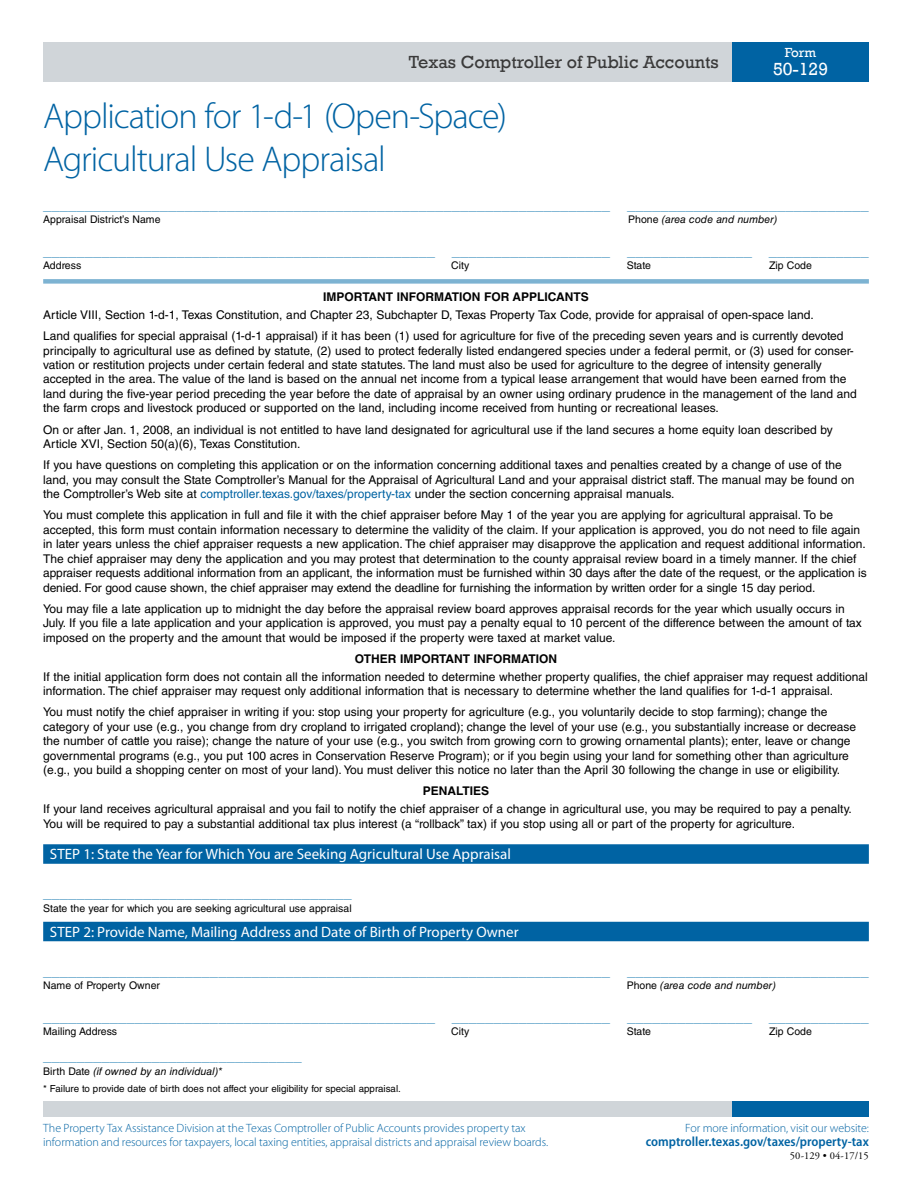
<style>
.page{position:relative;width:918px;height:1188px;background:#fff}
.page>*{position:absolute;margin:0;border:0;box-sizing:border-box;transform-origin:0 0}
.t1{font:300 36px/43.2px "Myriad Pro";letter-spacing:-.03em;color:#0063a3}
.t2{font:18px "Rockwell";color:#3a3a3a}
.t3{font:18px "Rockwell";color:#fff}
.t4{font:15px "Helvetica LT Std";color:#5fa3c9}
.t5{font:15px "Myriad Pro";color:#fff}
.t6{font:600 semi-condensed 13.5px "Myriad Pro";color:#0063a3}
.t7{font:13.5px "Rockwell";color:#fff}
.t8{font:12px/14.4px "Helvetica LT Std";color:#000}
.t9{font:300 12px/14.4px "Myriad Pro";letter-spacing:-.005em;color:#0063a3}
.t10{font:700 12px "Helvetica LT Std";color:#000}
.t11{font:10.5px "Helvetica LT Std";color:#000}
.t12{font:italic 10.5px "Helvetica LT Std";color:#000}
.t13{font:10.5px "Adobe Garamond Pro";letter-spacing:.01em;color:#000}
.t14{font:9.75px "Helvetica LT Std";color:#000}
.s1{font-style:normal}
.s2{color:#0063a3}
</style>
<div class="page">
<div style="left:43px;top:1102px;width:689px;height:15px;background:#d0d5d9"></div>
<div style="left:732px;top:1102px;width:137px;height:15px;background:#0063a3"></div>
<div style="left:43px;top:42px;width:689px;height:39px;background:#d0d5d9"></div>
<div style="left:732px;top:42px;width:137px;height:39px;background:#0063a3"></div>
<div style="left:43px;top:279px;width:826px;height:5px;background:#7db3d2"></div>
<div style="left:43px;top:844px;width:826px;height:20px;background:#0063a3"></div>
<div style="left:43px;top:922px;width:826px;height:19px;background:#0063a3"></div>
<h2 class="t2" style="left:409px;top:51px;width:311px">Texas Comptroller of Public Accounts</h2>
<p class="t7" style="left:785px;top:45px;width:33px">Form</p>
<h2 class="t3" style="left:773px;top:59px;width:57px">50-129</h2>
<h1 class="t1" style="left:43px;top:95px;width:465px">Application for 1-d-1 (Open-Space)<br>Agricultural Use Appraisal</h1>
<p class="t4" style="left:43px;top:196px;width:827px">____________________________________________________________________ _____________________________</p>
<p class="t11" style="left:43px;top:214px;width:119px">Appraisal District’s Name</p>
<p class="t12" style="left:628px;top:214px;width:151px"><span class="s1">Phone</span> (area code and number)</p>
<p class="t4" style="left:43px;top:242px;width:827px">_______________________________________________ ___________________ _______________ ____________</p>
<p class="t11" style="left:43px;top:260px;width:40px">Address</p>
<p class="t11" style="left:451px;top:260px;width:20px">City</p>
<p class="t11" style="left:627px;top:260px;width:26px">State</p>
<p class="t11" style="left:769px;top:260px;width:44px">Zip Code</p>
<h2 class="t10" style="left:323px;top:290px;width:267px">IMPORTANT INFORMATION FOR APPLICANTS</h2>
<p class="t8" style="left:43px;top:307px;width:772px">Article VIII, Section 1-d-1, Texas Constitution, and Chapter 23, Subchapter D, Texas Property Tax Code, provide for appraisal of open-space land.</p>
<p class="t8" style="left:43px;top:329px;width:815px">Land qualifies for special appraisal (1-d-1 appraisal) if it has been (1) used for agriculture for five of the preceding seven years and is currently devoted principally to agricultural use as defined by statute, (2) used to protect federally listed endangered species under a federal permit, or (3) used for conser&shy;vation or restitution projects under certain federal and state statutes. The land must also be used for agriculture to the degree of intensity generally accepted in the area. The value of the land is based on the annual net income from a typical lease arrangement that would have been earned from the land during the five-year period preceding the year before the date of appraisal by an owner using ordinary prudence in the management of the land and the farm crops and livestock produced or supported on the land, including income received from hunting or recreational leases.</p>
<p class="t8" style="left:43px;top:422px;width:791px">On or after Jan. 1, 2008, an individual is not entitled to have land designated for agricultural use if the land secures a home equity loan described by<br>Article XVI, Section 50(a)(6), Texas Constitution.</p>
<p class="t8" style="left:43px;top:458px;width:813px">If you have questions on completing this application or on the information concerning additional taxes and penalties created by a change of use of the land, you may consult the State Comptroller’s Manual for the Appraisal of Agricultural Land and your appraisal district staff. The manual may be found on the Comptroller’s Web site at <span class="s2">comptroller.texas.gov/taxes/property-tax</span> under the section concerning appraisal manuals.</p>
<p class="t8" style="left:43px;top:508px;width:825px">You must complete this application in full and file it with the chief appraiser before May 1 of the year you are applying for agricultural appraisal. To be accepted, this form must contain information necessary to determine the validity of the claim. If your application is approved, you do not need to file again in later years unless the chief appraiser requests a new application. The chief appraiser may disapprove the application and request additional information.<br>The chief appraiser may deny the application and you may protest that determination to the county appraisal review board in a timely manner. If the chief appraiser requests additional information from an applicant, the information must be furnished within 30 days after the date of the request, or the application is denied. For good cause shown, the chief appraiser may extend the deadline for furnishing the information by written order for a single 15 day period.</p>
<p class="t8" style="left:43px;top:601px;width:820px">You may file a late application up to midnight the day before the appraisal review board approves appraisal records for the year which usually occurs in<br>July. If you file a late application and your application is approved, you must pay a penalty equal to 10 percent of the difference between the amount of tax imposed on the property and the amount that would be imposed if the property were taxed at market value.</p>
<h2 class="t10" style="left:355px;top:651px;width:204px">OTHER IMPORTANT INFORMATION</h2>
<p class="t8" style="left:43px;top:669px;width:826px">If the initial application form does not contain all the information needed to determine whether property qualifies, the chief appraiser may request additional information. The chief appraiser may request only additional information that is necessary to determine whether the land qualifies for 1-d-1 appraisal.</p>
<p class="t8" style="left:43px;top:705px;width:815px">You must notify the chief appraiser in writing if you: stop using your property for agriculture (e.g., you voluntarily decide to stop farming); change the category of your use (e.g., you change from dry cropland to irrigated cropland); change the level of your use (e.g., you substantially increase or decrease the number of cattle you raise); change the nature of your use (e.g., you switch from growing corn to growing ornamental plants); enter, leave or change governmental programs (e.g., you put 100 acres in Conservation Reserve Program); or if you begin using your land for something other than agriculture (e.g., you build a shopping center on most of your land). You must deliver this notice no later than the April 30 following the change in use or eligibility.</p>
<h2 class="t10" style="left:423px;top:784px;width:68px">PENALTIES</h2>
<p class="t8" style="left:43px;top:802px;width:810px">If your land receives agricultural appraisal and you fail to notify the chief appraiser of a change in agricultural use, you may be required to pay a penalty.<br>You will be required to pay a substantial additional tax plus interest (a “rollback” tax) if you stop using all or part of the property for agriculture.</p>
<h2 class="t5" style="left:50px;top:845px;width:463px">STEP 1: State the Year for Which You are Seeking Agricultural Use Appraisal</h2>
<p class="t4" style="left:43px;top:884px;width:310px">_____________________________________</p>
<p class="t11" style="left:43px;top:902px;width:310px">State the year for which you are seeking agricultural use appraisal</p>
<h2 class="t5" style="left:50px;top:922px;width:470px">STEP 2: Provide Name, Mailing Address and Date of Birth of Property Owner</h2>
<p class="t4" style="left:43px;top:962px;width:827px">____________________________________________________________________ _____________________________</p>
<p class="t11" style="left:43px;top:980px;width:118px">Name of Property Owner</p>
<p class="t12" style="left:627px;top:980px;width:151px"><span class="s1">Phone</span> (area code and number)</p>
<p class="t4" style="left:43px;top:1008px;width:827px">_______________________________________________ ___________________ _______________ ____________</p>
<p class="t11" style="left:43px;top:1026px;width:76px">Mailing Address</p>
<p class="t11" style="left:451px;top:1026px;width:20px">City</p>
<p class="t11" style="left:627px;top:1026px;width:26px">State</p>
<p class="t11" style="left:769px;top:1026px;width:44px">Zip Code</p>
<p class="t4" style="left:43px;top:1047px;width:260px">_______________________________</p>
<p class="t12" style="left:43px;top:1065px;width:181px"><span class="s1">Birth Date</span> (if owned by an individual)*</p>
<p class="t14" style="left:43px;top:1083px;width:359px">* Failure to provide date of birth does not affect your eligibility for special appraisal.</p>
<p class="t9" style="left:43px;top:1121px;width:507px">The Property Tax Assistance Division at the Texas Comptroller of Public Accounts provides property tax information and resources for taxpayers, local taxing entities, appraisal districts and appraisal review boards.</p>
<p class="t9" style="left:685px;top:1121px;width:185px">For more information, visit our website:</p>
<p class="t6" style="left:646px;top:1134px;width:224px">comptroller.texas.gov/taxes/property-tax</p>
<p class="t13" style="left:790px;top:1149px;width:80px">50-129 • 04-17/15</p>
</div>
